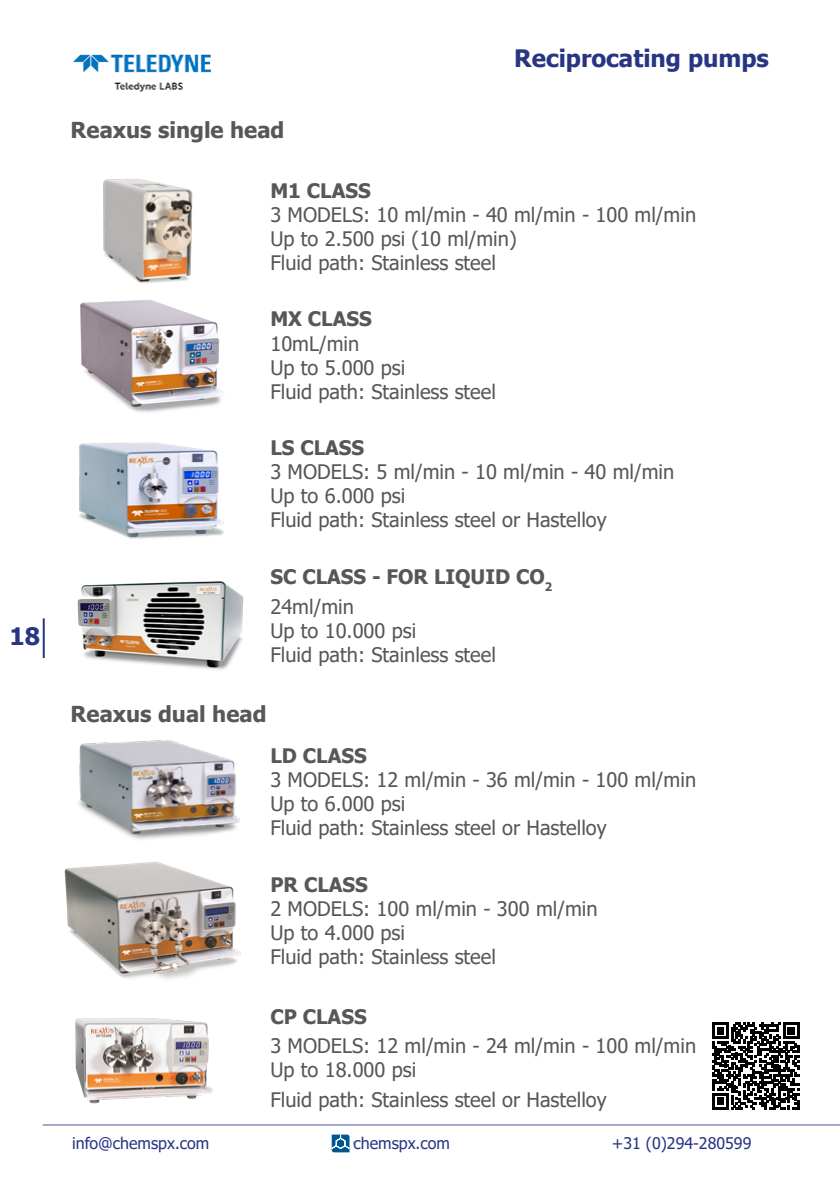
<style>
.page{position:relative;width:840px;height:1191px;background:#fff}
.page>*{position:absolute;margin:0;border:0;box-sizing:border-box;transform-origin:0 0}
.page_title{font:700 24px "Tahoma";color:#283583}
.t1{font:700 22px "Tahoma";color:#575756}
.t2{font:20px/24px "Tahoma";color:#575756}
.t3{font:700 20px "Tahoma";color:#575756}
.t4{font:16px "Tahoma";color:#283583}
.s1{font-weight:700}
</style>
<div class="page">
<hr style="left:43px;top:618px;width:2px;height:40px;background:#283583">
<hr style="left:43px;top:1124px;width:796px;height:1px;background:#505398">
<svg style="left:331px;top:1134px;width:18px;height:18px"></svg>
<img style="left:80px;top:300px;width:143px;height:113px">
<img style="left:78px;top:740px;width:162px;height:100px">
<img style="left:79px;top:442px;width:145px;height:97px">
<svg style="left:712px;top:1022px;width:87px;height:87px"></svg>
<img style="left:64px;top:861px;width:177px;height:118px">
<img style="left:103px;top:179px;width:90px;height:105px">
<img style="left:73px;top:54px;width:139px;height:38px">
<img style="left:77px;top:581px;width:167px;height:89px">
<img style="left:75px;top:1018px;width:138px;height:86px">
<p class="page_title" style="left:9px;top:619px;width:32px">18</p>
<p class="t1" style="left:71px;top:115px;width:215px">Reaxus single head</p>
<p class="page_title" style="left:514px;top:41px;width:256px">Reciprocating pumps</p>
<p class="t2" style="left:270px;top:179px;width:427px"><span class="s1">M1 CLASS<br></span>3 MODELS: 10 ml/min - 40 ml/min - 100 ml/min<br>Up to 2.500 psi (10 ml/min)<br>Fluid path: Stainless steel</p>
<p class="t2" style="left:270px;top:308px;width:227px"><span class="s1">MX CLASS<br></span>10mL/min<br>Up to 5.000 psi<br>Fluid path: Stainless steel</p>
<p class="t2" style="left:270px;top:437px;width:405px"><span class="s1">LS CLASS<br></span>3 MODELS: 5 ml/min - 10 ml/min - 40 ml/min<br>Up to 6.000 psi<br>Fluid path: Stainless steel or Hastelloy</p>
<p class="t3" style="left:270px;top:563px;width:283px">SC CLASS - FOR LIQUID CO<sub>2</sub></p>
<p class="t2" style="left:270px;top:596px;width:227px">24ml/min<br>Up to 10.000 psi<br>Fluid path: Stainless steel</p>
<p class="t1" style="left:71px;top:698px;width:197px">Reaxus dual head</p>
<p class="t2" style="left:270px;top:745px;width:427px"><span class="s1">LD CLASS<br></span>3 MODELS: 12 ml/min - 36 ml/min - 100 ml/min<br>Up to 6.000 psi<br>Fluid path: Stainless steel or Hastelloy</p>
<p class="t2" style="left:270px;top:874px;width:328px"><span class="s1">PR CLASS<br></span>2 MODELS: 100 ml/min - 300 ml/min<br>Up to 4.000 psi<br>Fluid path: Stainless steel</p>
<p class="t3" style="left:270px;top:1002px;width:98px">CP CLASS</p>
<p class="t2" style="left:270px;top:1035px;width:427px">3 MODELS: 12 ml/min - 24 ml/min - 100 ml/min<br>Up to 18.000 psi</p>
<p class="t2" style="left:270px;top:1088px;width:337px">Fluid path: Stainless steel or Hastelloy</p>
<p class="t4" style="left:72px;top:1132px;width:139px">info@chemspx.com</p>
<p class="t4" style="left:353px;top:1132px;width:98px">chemspx.com</p>
<p class="t4" style="left:611px;top:1132px;width:141px">+31 (0)294-280599</p>
</div>
